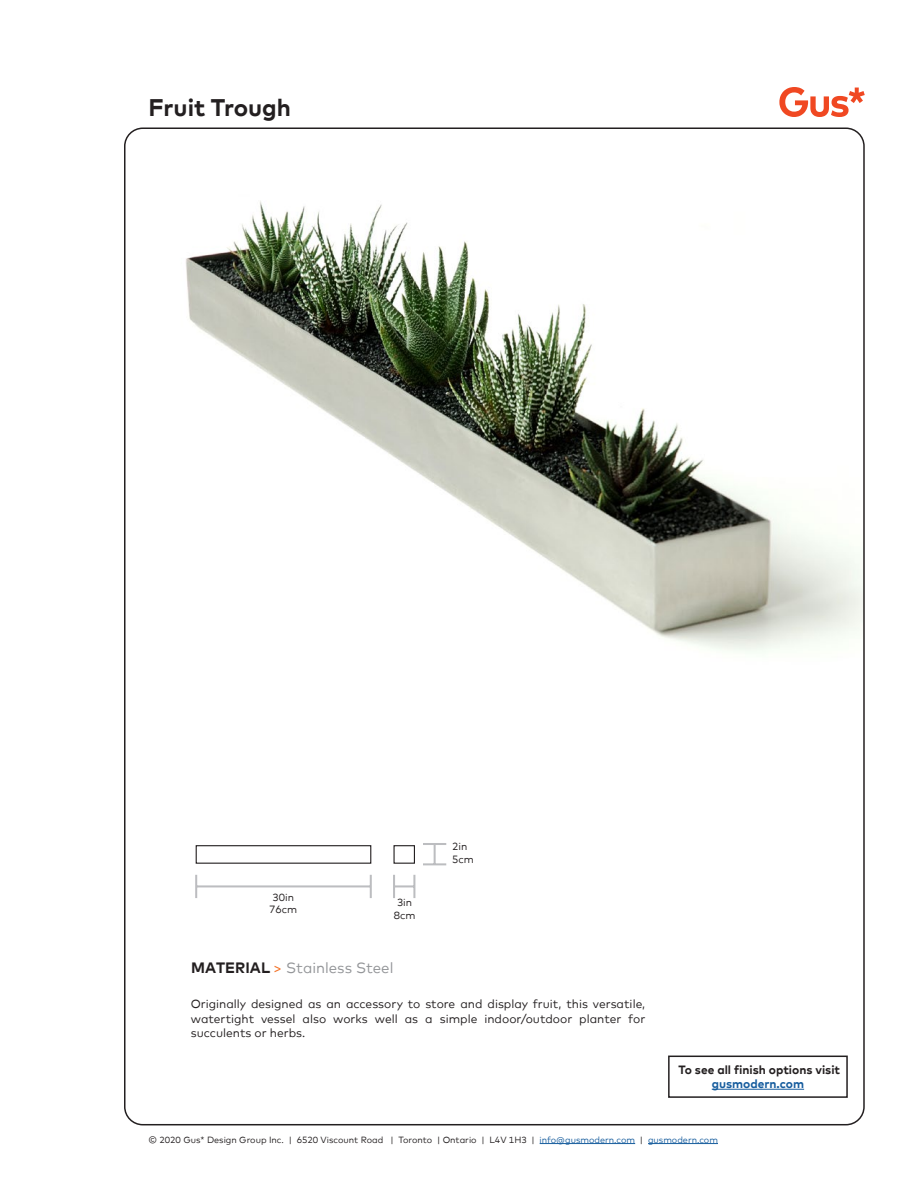
<style>
.page{position:relative;width:918px;height:1188px;background:#fff}
.page>*{position:absolute;margin:0;border:0;box-sizing:border-box;transform-origin:0 0}
.Product_Name_Headlin{font:700 24px "Mark";color:#231f20}
.Product_Name_Headlin-2{font:15px "Mark";color:#939598}
.Product_Description{font:12px/14.4px "Mark";color:#231f20;text-align:justify}
.Product_Name_Headlin-3{font:700 12px/14.4px "Mark";color:#231f20;text-align:center}
.Product_Name_Headlin-4{font:10.5px/12.6px "Mark";color:#231f20;text-align:center}
.t1{font:9px "Mark";color:#231f20}
.s1{font-weight:700;color:#231f20}
.s2{color:#f36e21}
.s3{color:#175d9e}
</style>
<div class="page">
<svg style="left:779px;top:87px;width:86px;height:30px"></svg>
<hr style="left:540px;top:1143px;width:95px;height:1px;background:#175d9e">
<hr style="left:648px;top:1143px;width:70px;height:1px;background:#175d9e">
<img style="left:125px;top:131px;width:739px;height:521px">
<hr style="left:195px;top:875px;width:2px;height:23px;background:#bcbdc0">
<hr style="left:370px;top:875px;width:2px;height:23px;background:#bcbdc0">
<hr style="left:196px;top:885px;width:175px;height:2px;background:#bcbdc0">
<hr style="left:393px;top:875px;width:2px;height:23px;background:#bcbdc0">
<hr style="left:413px;top:875px;width:2px;height:23px;background:#bcbdc0">
<hr style="left:394px;top:885px;width:20px;height:2px;background:#bcbdc0">
<svg style="left:195px;top:845px;width:220px;height:19px"></svg>
<hr style="left:423px;top:863px;width:23px;height:2px;background:#bcbdc0">
<hr style="left:423px;top:843px;width:23px;height:2px;background:#bcbdc0">
<hr style="left:434px;top:844px;width:2px;height:20px;background:#bcbdc0">
<div style="left:668px;top:1056px;width:180px;height:42px;border:2px solid #231f20"></div>
<hr style="left:712px;top:1089px;width:92px;height:1px;background:#175d9e">
<p class="Product_Name_Headlin" style="left:148px;top:92px;width:144px">Fruit Trough</p>
<p class="Product_Name_Headlin-4" style="left:269px;top:891px;width:30px">30in<br>76cm</p>
<p class="Product_Name_Headlin-4" style="left:394px;top:896px;width:23px">3in<br>8cm</p>
<p class="Product_Name_Headlin-4" style="left:452px;top:840px;width:23px;text-align:left">2in<br>5cm</p>
<p class="Product_Name_Headlin-2" style="left:191px;top:958px;width:204px"><span class="s1">MATERIAL</span> <span class="s2">&gt;</span> Stainless Steel</p>
<p class="Product_Description" style="left:191px;top:997px;width:456px">Originally designed as an accessory to store and display fruit, this versatile, watertight vessel also works well as a simple indoor/outdoor planter for succulents or herbs.</p>
<p class="Product_Name_Headlin-3" style="left:679px;top:1062px;width:163px">To see all finish options visit <span class="s3">gusmodern.com</span></p>
<p class="t1" style="left:148px;top:1134px;width:571px">© 2020 Gus* Design Group Inc. | 6520 Viscount Road | Toronto | Ontario | L4V 1H3 | <span class="s3">info@gusmodern.com</span> | <span class="s3">gusmodern.com</span></p>
</div>
